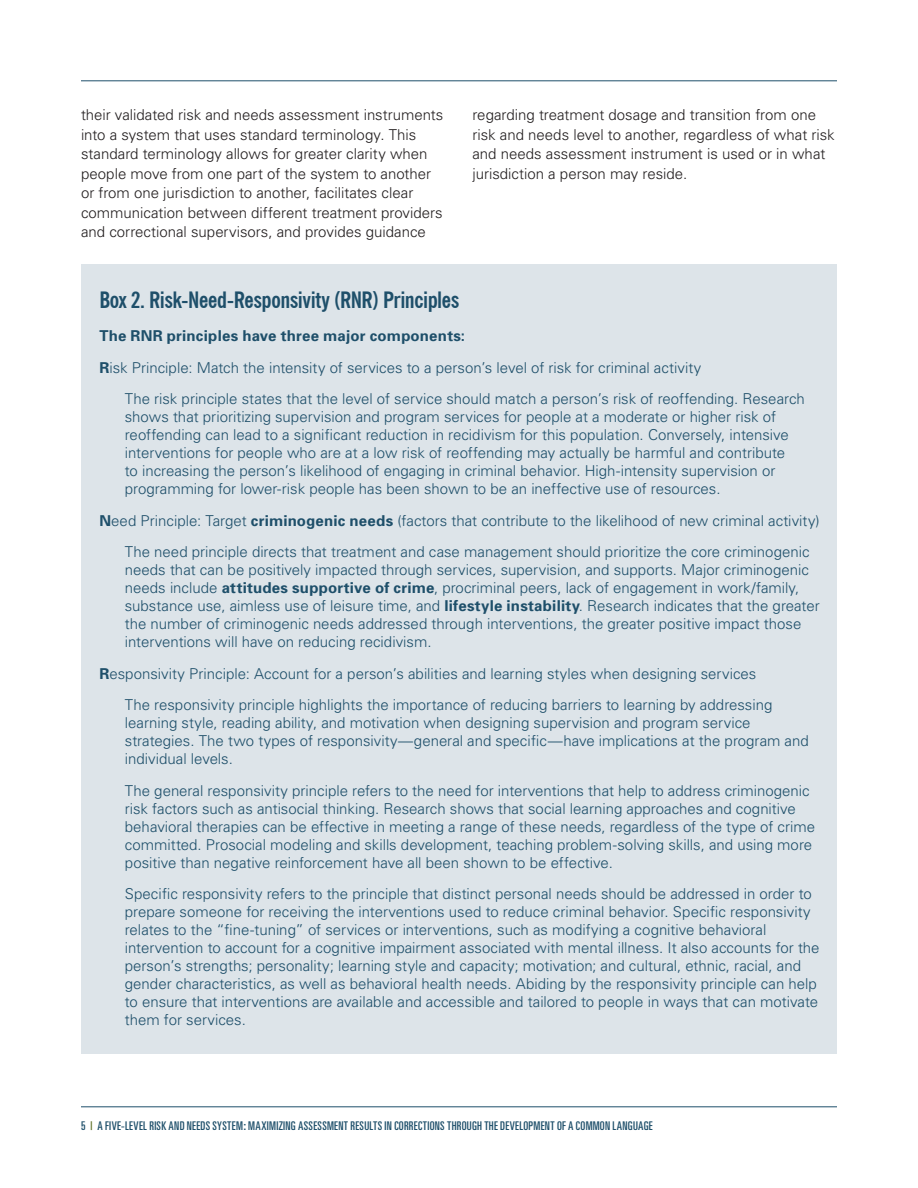
<style>
.page{position:relative;width:918px;height:1188px;background:#fff}
.page>*{position:absolute;margin:0;border:0;box-sizing:border-box;transform-origin:0 0}
.t1{font:700 condensed 22.5px "News Gothic BT";letter-spacing:-.02em;color:#1e4f6a}
.t2{font:300 15px/18px "Univers";color:#1e4f6a}
.t3{font:300 15px/19.5px "Univers";color:#231f20}
.t4{font:700 15px "Univers";letter-spacing:.015em;color:#1e4f6a}
.t5{font:ultra-condensed 12px "Univers";letter-spacing:.025em;color:#1e4f6a}
.s1{font-weight:700}
.s2{color:#596a1e}
</style>
<div class="page">
<hr style="left:81px;top:1107px;width:756px;height:1px;background:#1e4f6a">
<hr style="left:81px;top:81px;width:756px;height:1px;background:#1e4f6a">
<div style="left:81px;top:265px;width:756px;height:789px;background:#dde4e9"></div>
<p class="t3" style="left:81px;top:105px;width:364px">their validated risk and needs assessment instruments into a system that uses standard terminology. This standard terminology allows for greater clarity when people move from one part of the system to another or from one jurisdiction to another, facilitates clear communication between different treatment providers and correctional supervisors, and provides guidance</p>
<p class="t3" style="left:472px;top:105px;width:364px">regarding treatment dosage and transition from one risk and needs level to another, regardless of what risk and needs assessment instrument is used or in what jurisdiction a person may reside.</p>
<h1 class="t1" style="left:99px;top:286px;width:362px">Box 2. Risk-Need-Responsivity (RNR) Principles</h1>
<p class="t4" style="left:99px;top:326px;width:367px">The RNR principles have three major components:</p>
<p class="t2" style="left:99px;top:358px;width:603px"><span class="s1">R</span>isk Principle: Match the intensity of services to a person’s level of risk for criminal activity</p>
<p class="t2" style="left:125px;top:389px;width:682px">The risk principle states that the level of service should match a person’s risk of reoffending. Research</p>
<p class="t2" style="left:125px;top:407px;width:666px">shows that prioritizing supervision and program services for people at a moderate or higher risk of reoffending can lead to a significant reduction in recidivism for this population. Conversely, intensive interventions for people who are at a low risk of reoffending may actually be harmful and contribute to increasing the person’s likelihood of engaging in criminal behavior. High-intensity supervision or programming for lower-risk people has been shown to be an ineffective use of resources.</p>
<p class="t2" style="left:125px;top:504px;width:696px;line-height:31.5px;text-indent:-26px"><span class="s1">N</span>eed Principle: Target <span class="s1">criminogenic needs</span> (factors that contribute to the likelihood of new criminal activity)<br>The need principle directs that treatment and case management should prioritize the core criminogenic</p>
<p class="t2" style="left:125px;top:560px;width:696px">needs that can be positively impacted through services, supervision, and supports. Major criminogenic needs include <span class="s1">attitudes supportive of crime</span>, procriminal peers, lack of engagement in work/family, substance use, aimless use of leisure time, and <span class="s1">lifestyle instability</span>. Research indicates that the greater the number of criminogenic needs addressed through interventions, the greater positive impact those interventions will have on reducing recidivism.</p>
<p class="t2" style="left:125px;top:657px;width:649px;line-height:31.5px;text-indent:-26px"><span class="s1">R</span>esponsivity Principle: Account for a person’s abilities and learning styles when designing services<br>The responsivity principle highlights the importance of reducing barriers to learning by addressing</p>
<p class="t2" style="left:125px;top:713px;width:685px">learning style, reading ability, and motivation when designing supervision and program service strategies. The two types of responsivity—general and specific—have implications at the program and individual levels.</p>
<p class="t2" style="left:125px;top:781px;width:692px">The general responsivity principle refers to the need for interventions that help to address criminogenic risk factors such as antisocial thinking. Research shows that social learning approaches and cognitive behavioral therapies can be effective in meeting a range of these needs, regardless of the type of crime committed. Prosocial modeling and skills development, teaching problem-solving skills, and using more positive than negative reinforcement have all been shown to be effective.</p>
<p class="t2" style="left:125px;top:884px;width:696px">Specific responsivity refers to the principle that distinct personal needs should be addressed in order to prepare someone for receiving the interventions used to reduce criminal behavior. Specific responsivity relates to the “fine-tuning” of services or interventions, such as modifying a cognitive behavioral intervention to account for a cognitive impairment associated with mental illness. It also accounts for the person’s strengths; personality; learning style and capacity; motivation; and cultural, ethnic, racial, and gender characteristics, as well as behavioral health needs. Abiding by the responsivity principle can help to ensure that interventions are available and accessible and tailored to people in ways that can motivate them for services.</p>
<p class="t5" style="left:81px;top:1119px;width:573px">5 <span class="s2">|</span> A FIVE-LEVEL RISK AND NEEDS SYSTEM: MAXIMIZING ASSESSMENT RESULTS IN CORRECTIONS THROUGH THE DEVELOPMENT OF A COMMON LANGUAGE</p>
</div>
